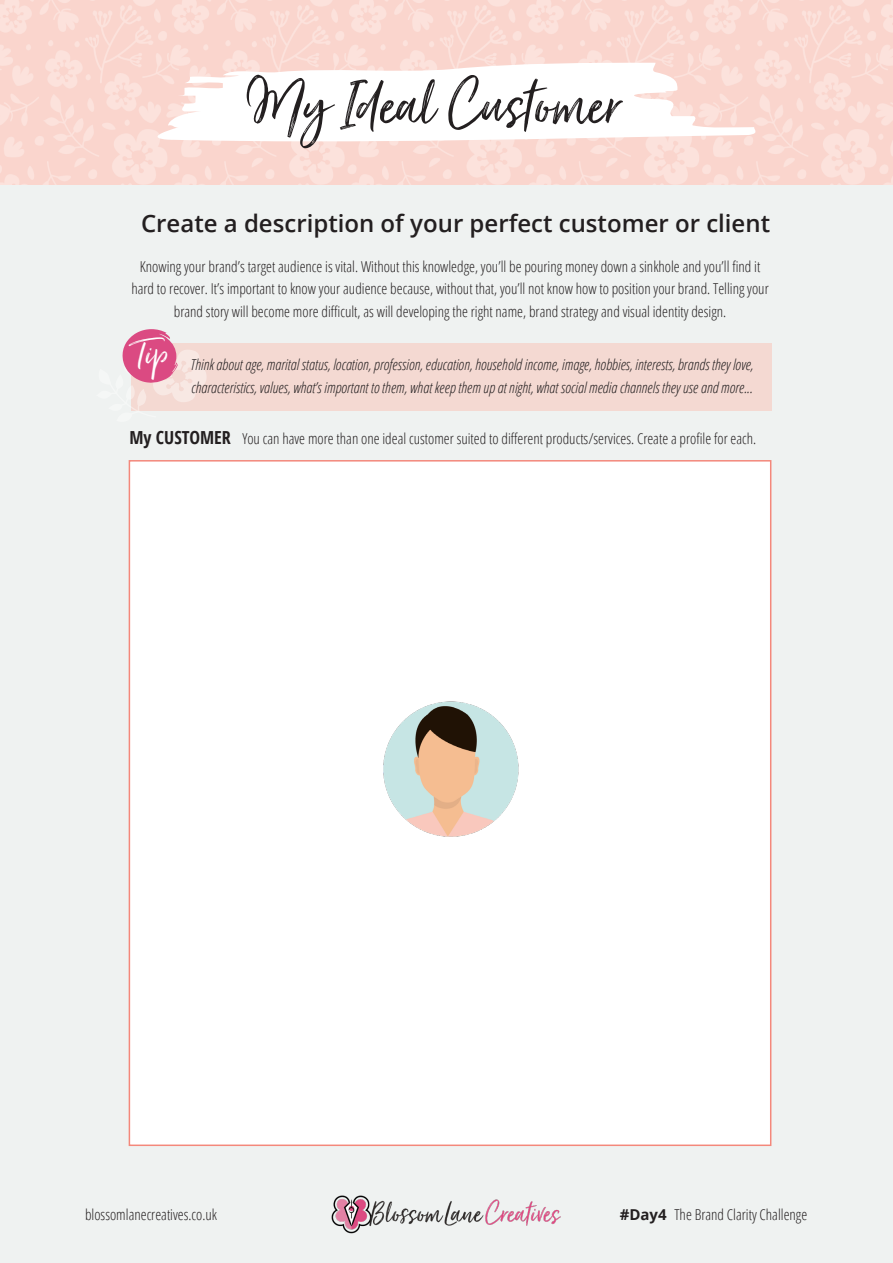
<style>
.page{position:relative;width:893px;height:1263px;background:#eff2f1}
.page>*{position:absolute;margin:0;border:0;box-sizing:border-box;transform-origin:0 0}
.t1{font:76.5px "Just Lovely";color:#231f20}
.t2{font:45px "Just Lovely";color:#fff}
.t3{font:600 24px "Open Sans";color:#231f20}
.t4{font:700 condensed 18px "Open Sans";color:#231f20}
.t5{font:300 condensed 15px/22.5px "Open Sans";color:#231f20;text-align:center}
.t6{font:italic 300 condensed 15px "Open Sans";color:#231f20}
.t7{font:700 15px "Open Sans";color:#231f20}
</style>
<div class="page">
<img style="left:331px;top:1195px;width:230px;height:39px">
<img style="left:0;top:0;width:893px;height:184px">
<svg style="left:146px;top:63px;width:614px;height:81px;fill:#fff"></svg>
<div style="left:129px;top:460px;width:642px;height:686px;background:#fff;border:2px solid #f4887b"></div>
<img style="left:383px;top:701px;width:136px;height:136px">
<div style="left:131px;top:343px;width:640px;height:67px;background:#f4d9d2"></div>
<svg style="left:122px;top:329px;width:85px;height:82px"></svg>
<p class="t1" style="left:247px;top:58px;width:375px">My Ideal Customer</p>
<p class="t3" style="left:141px;top:207px;width:631px">Create a description of your perfect customer or client</p>
<p class="t5" style="left:131px;top:255px;width:639px">Knowing your brand’s target audience is vital. Without this knowledge, you’ll be pouring money down a sinkhole and you’ll find it hard to recover. It’s important to know your audience because, without that, you’ll not know how to position your brand. Telling your brand story will become more difficult, as will developing the right name, brand strategy and visual identity design.</p>
<p class="t6" style="left:190px;top:355px;width:564px">Think about age, marital status, location, profession, education, household income, image, hobbies, interests, brands they love,</p>
<p class="t6" style="left:191px;top:377px;width:563px">characteristics, values, what’s important to them, what keep them up at night, what social media channels they use and more...</p>
<p class="t2" style="left:132px;top:326px;width:37px">Ti p</p>
<p class="t4" style="left:129px;top:425px;width:103px">My CUSTOMER</p>
<p class="t5" style="left:242px;top:427px;width:515px">You can have more than one ideal customer suited to different products/services. Create a profile for each.</p>
<p class="t5" style="left:85px;top:1203px;width:134px">blossomlanecreatives.co.uk</p>
<p class="t5" style="left:674px;top:1203px;width:134px">The Brand Clarity Challenge</p>
<p class="t7" style="left:620px;top:1204px;width:48px">#Day4</p>
</div>
